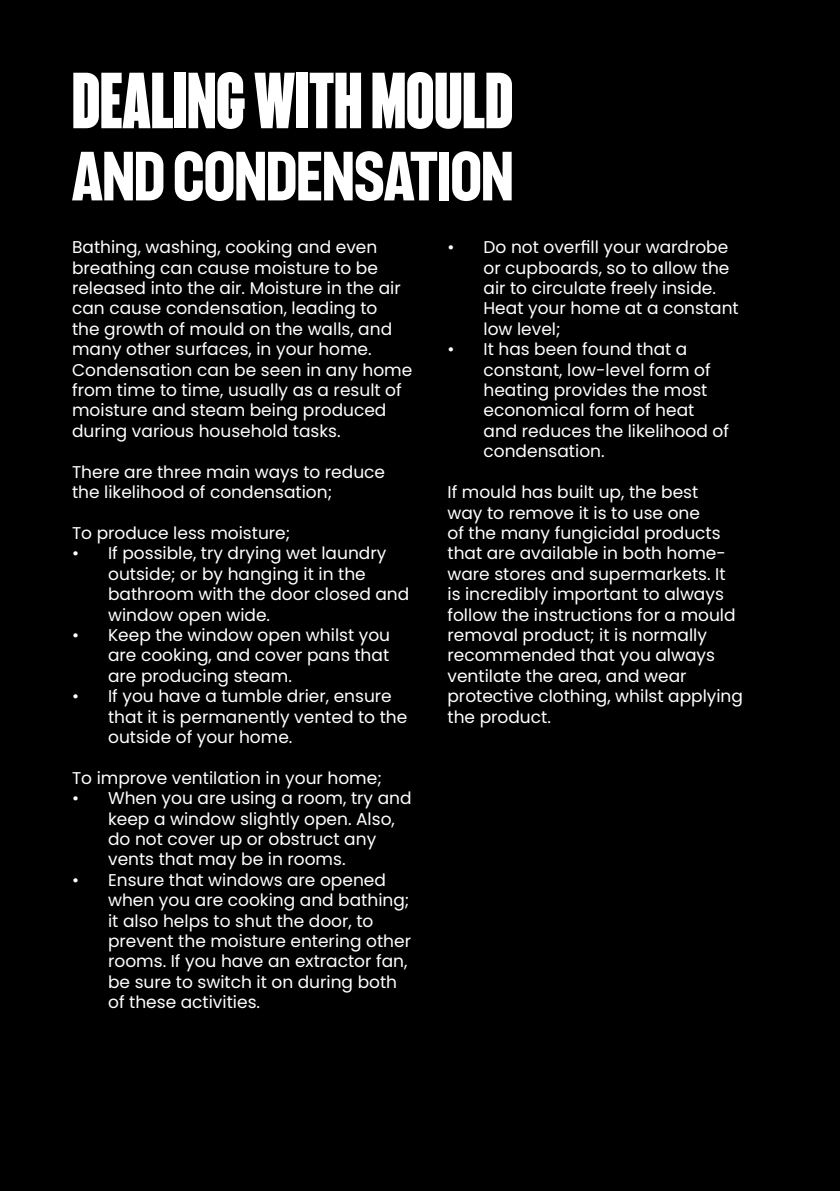
<style>
.page{position:relative;width:840px;height:1191px;background:#fff}
.page>*{position:absolute;margin:0;border:0;box-sizing:border-box;transform-origin:0 0}
.t1{font:700 condensed 74px "F37 Judge";color:#fff}
.t2{font:700 64.8px "F37 Judge";color:#fff}
.t3{font:17px/20.4px "Poppins";color:#fff}
</style>
<div class="page">
<div style="left:0;top:0;width:839px;height:1191px;background:#000"></div>
<h1 class="t1" style="left:72px;top:46px;width:442px">DEALING WITH MOULD</h1>
<h2 class="t2" style="left:72px;top:128px;width:442px">AND CONDENSATION</h2>
<p class="t3" style="left:72px;top:237px;width:341px">Bathing, washing, cooking and even breathing can cause moisture to be released into the air. Moisture in the air can cause condensation, leading to<br>the growth of mould on the walls, and many other surfaces, in your home.<br>Condensation can be seen in any home from time to time, usually as a result of moisture and steam being produced during various household tasks.</p>
<p class="t3" style="left:72px;top:461px;width:314px">There are three main ways to reduce the likelihood of condensation;</p>
<p class="t3" style="left:72px;top:523px;width:219px">To produce less moisture;</p>
<p class="t3" style="left:108px;top:543px;width:302px;text-indent:-36px">• If possible, try drying wet laundry outside; or by hanging it in the bathroom with the door closed and window open wide.</p>
<p class="t3" style="left:108px;top:625px;width:283px;text-align:justify;text-indent:-36px">• Keep the window open whilst you are cooking, and cover pans that are producing steam.</p>
<p class="t3" style="left:108px;top:686px;width:300px;text-indent:-36px">• If you have a tumble drier, ensure that it is permanently vented to the outside of your home.</p>
<p class="t3" style="left:72px;top:767px;width:311px">To improve ventilation in your home;</p>
<p class="t3" style="left:108px;top:788px;width:305px;text-indent:-36px">• When you are using a room, try and keep a window slightly open. Also, do not cover up or obstruct any vents that may be in rooms.</p>
<p class="t3" style="left:108px;top:869px;width:304px;text-indent:-36px">• Ensure that windows are opened when you are cooking and bathing; it also helps to shut the door, to prevent the moisture entering other rooms. If you have an extractor fan, be sure to switch it on during both of these activities.</p>
<p class="t3" style="left:483px;top:237px;width:257px;text-indent:-36px">• Do not overfill your wardrobe or cupboards, so to allow the air to circulate freely inside.<br>Heat your home at a constant low level;</p>
<p class="t3" style="left:483px;top:339px;width:247px;text-indent:-36px">• It has been found that a constant, low-level form of heating provides the most economical form of heat and reduces the likelihood of condensation.</p>
<p class="t3" style="left:447px;top:482px;width:297px">If mould has built up, the best<br>way to remove it is to use one<br>of the many fungicidal products that are available in both home&shy;ware stores and supermarkets. It<br>is incredibly important to always follow the instructions for a mould removal product; it is normally recommended that you always ventilate the area, and wear protective clothing, whilst applying the product.</p>
</div>
